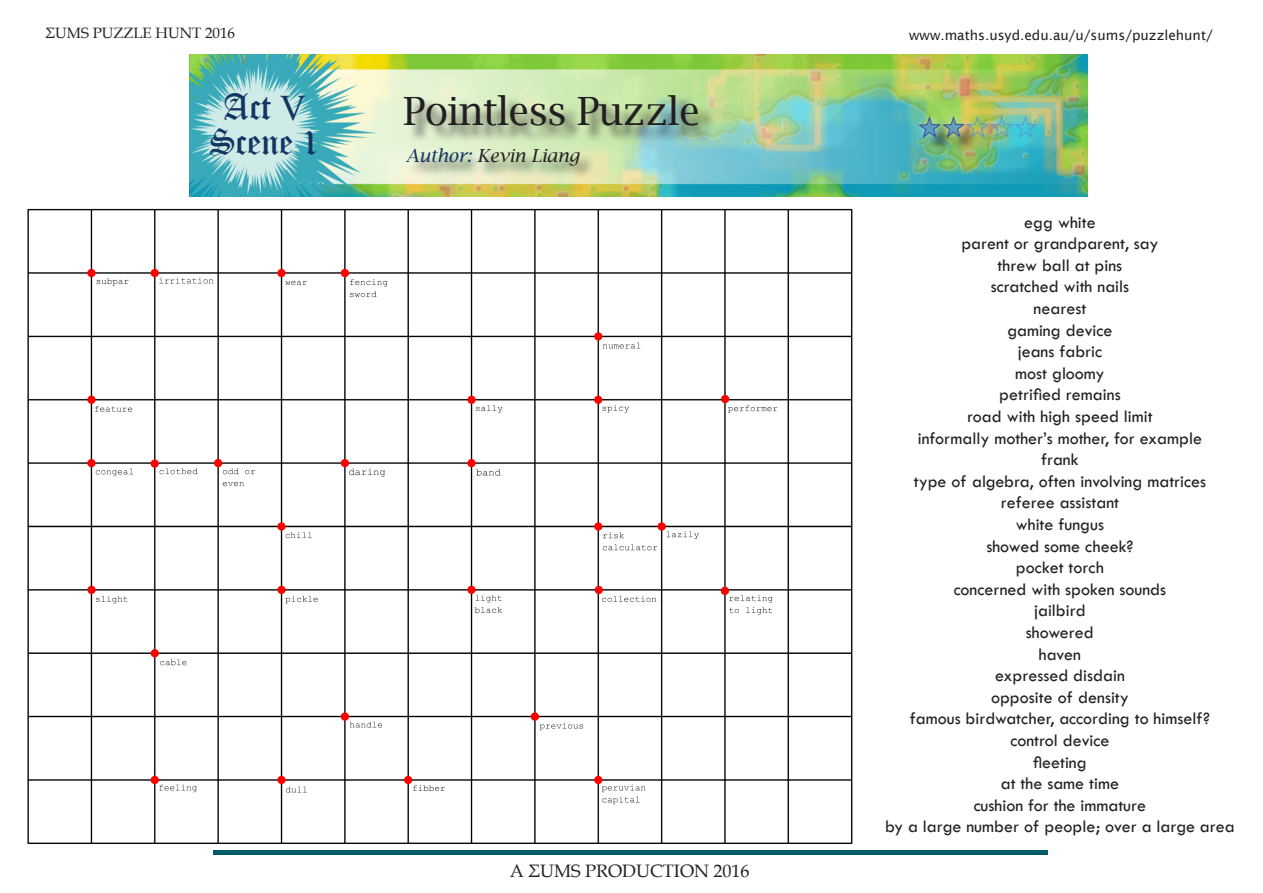
<style>
.page{position:relative;width:1263px;height:893px;background:#fff}
.page>*{position:absolute;margin:0;border:0;box-sizing:border-box;transform-origin:0 0}
.t1{font:39px "Lucida Bright";letter-spacing:-.02em;color:#231f20}
.t2{font:36px "Old English Text";letter-spacing:-.01em;color:#123562;scale:.85 1}
.t3{font:36px "Old English Text";letter-spacing:-.01em;color:#123562}
.t4{font:18px "Tw Cen";color:#231f20}
.t5{font:18px "Book Antiqua";color:#231f20}
.t6{font:italic 18px "Lucida Bright";color:#231f20}
.t7{font:15px "Book Antiqua";color:#231f20}
.t8{font:13.5px "Lucida Sans";color:#231f20}
.s1{font-family:"Times New Roman"}
.s2{color:#123562}
</style>
<div class="page">
<img style="left:189px;top:54px;width:898px;height:143px">
<div style="left:922px;top:120px;width:36px;height:35px;background:#231f20;opacity:.75"></div>
<div style="left:910px;top:108px;width:39px;height:38px;background:#fff;opacity:.75"></div>
<div style="left:946px;top:120px;width:36px;height:35px;background:#231f20;opacity:.75"></div>
<div style="left:934px;top:108px;width:39px;height:38px;background:#fff;opacity:.75"></div>
<img style="left:916px;top:116px;width:123px;height:24px">
<div style="left:407px;top:97px;width:309px;height:47px;background:#231f20;opacity:.75"></div>
<div style="left:407px;top:149px;width:188px;height:32px;background:#231f20;opacity:.75"></div>
<hr style="left:213px;top:851px;width:835px;height:4px;background:#005c68">
<img style="left:27px;top:208px;width:826px;height:636px">
<p class="t7" style="left:46px;top:22px;width:191px">ΣUMS PUZZLE HUNT 2016</p>
<p class="t8" style="left:909px;top:28px;width:305px">www.maths.usyd.edu.au/u/sums/puzzlehunt/</p>
<p class="t3" style="left:223px;top:84px;width:84px">Act <span class="s1">V</span></p>
<p class="t2" style="left:210px;top:119px;width:131px">Scene 1</p>
<p class="t1" style="left:403px;top:88px;width:298px">Pointless Puzzle</p>
<p class="t6" style="left:406px;top:146px;width:175px"><span class="s2">Author:</span> Kevin Liang</p>
<p class="t5" style="left:510px;top:858px;width:241px">A ΣUMS PRODUCTION 2016</p>
<p class="t4" style="left:1024px;top:211px;width:73px">egg white</p>
<p class="t4" style="left:961px;top:233px;width:199px">parent or grandparent, say</p>
<p class="t4" style="left:998px;top:254px;width:126px">threw ball at pins</p>
<p class="t4" style="left:991px;top:276px;width:140px">scratched with nails</p>
<p class="t4" style="left:1033px;top:297px;width:54px">nearest</p>
<p class="t4" style="left:1007px;top:319px;width:106px">gaming device</p>
<p class="t4" style="left:1018px;top:341px;width:86px">jeans fabric</p>
<p class="t4" style="left:1015px;top:362px;width:91px">most gloomy</p>
<p class="t4" style="left:999px;top:384px;width:123px">petrified remains</p>
<p class="t4" style="left:967px;top:405px;width:187px">road with high speed limit</p>
<p class="t4" style="left:918px;top:427px;width:286px">informally mother’s mother, for example</p>
<p class="t4" style="left:1041px;top:449px;width:39px">frank</p>
<p class="t4" style="left:914px;top:470px;width:294px">type of algebra, often involving matrices</p>
<p class="t4" style="left:1001px;top:492px;width:120px">referee assistant</p>
<p class="t4" style="left:1016px;top:513px;width:90px">white fungus</p>
<p class="t4" style="left:986px;top:535px;width:149px">showed some cheek?</p>
<p class="t4" style="left:1016px;top:557px;width:89px">pocket torch</p>
<p class="t4" style="left:954px;top:578px;width:214px">concerned with spoken sounds</p>
<p class="t4" style="left:1034px;top:600px;width:53px">jailbird</p>
<p class="t4" style="left:1026px;top:621px;width:69px">showered</p>
<p class="t4" style="left:1039px;top:643px;width:44px">haven</p>
<p class="t4" style="left:995px;top:665px;width:131px">expressed disdain</p>
<p class="t4" style="left:991px;top:686px;width:139px">opposite of density</p>
<p class="t4" style="left:910px;top:708px;width:302px">famous birdwatcher, according to himself?</p>
<p class="t4" style="left:1010px;top:729px;width:100px">control device</p>
<p class="t4" style="left:1033px;top:751px;width:55px">fleeting</p>
<p class="t4" style="left:1001px;top:773px;width:120px">at the same time</p>
<p class="t4" style="left:974px;top:794px;width:174px">cushion for the immature</p>
<p class="t4" style="left:885px;top:816px;width:351px">by a large number of people; over a large area</p>
</div>
